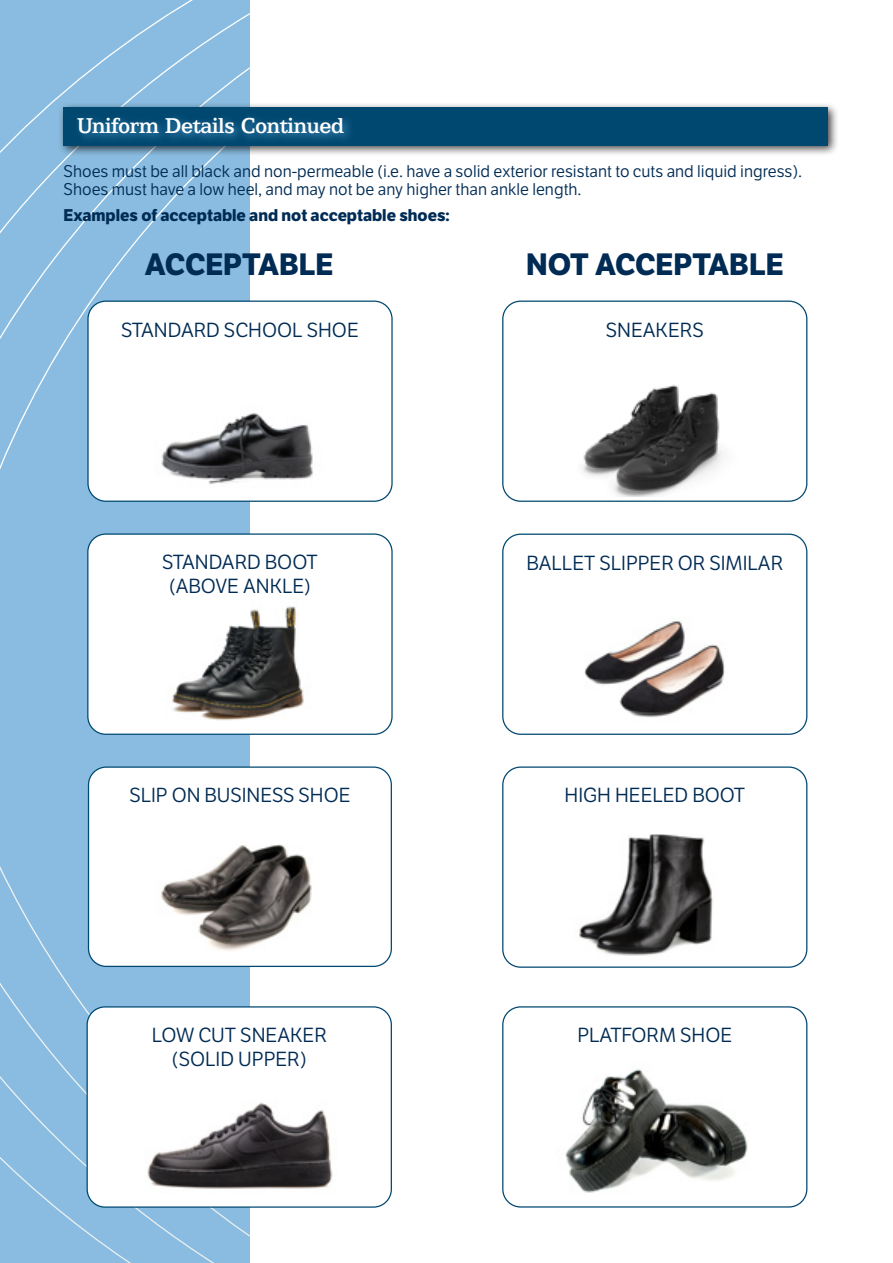
<style>
.page{position:relative;width:893px;height:1263px;background:#fff}
.page>*{position:absolute;margin:0;border:0;box-sizing:border-box;transform-origin:0 0}
.t1{font:700 30px "LFT Etica";color:#002b54}
.t2{font:500 21px "Egyptian 505 SBOP";letter-spacing:-.02em;color:#fff}
.t3{font:19.8px/23.9px "LFT Etica";color:#002b54;text-align:center}
.t4{font:16.5px/18px "LFT Etica";color:#002b54}
.t5{font:700 16.5px "LFT Etica";color:#002b54}
</style>
<div class="page">
<div style="left:0;top:0;width:250px;height:1263px;background:#89bce0"></div>
<svg style="left:0;top:250px;width:250px;height:111px"></svg>
<svg style="left:0;top:13px;width:250px;height:237px"></svg>
<svg style="left:0;top:0;width:215px;height:167px"></svg>
<svg style="left:0;top:838px;width:96px;height:125px"></svg>
<svg style="left:0;top:963px;width:250px;height:274px"></svg>
<svg style="left:0;top:1060px;width:235px;height:203px"></svg>
<svg style="left:0;top:1144px;width:150px;height:119px"></svg>
<div style="left:59px;top:102px;width:780px;height:54px;background:#000;opacity:.75"></div>
<div style="left:64px;top:107px;width:764px;height:38px;background:#004870"></div>
<div style="left:74px;top:113px;width:282px;height:30px;background:#56a0d3;opacity:.75"></div>
<div style="left:88px;top:301px;width:304px;height:200px;background:#fff;border-radius:18px"></div>
<div style="left:87px;top:301px;width:306px;height:201px;border:1px solid #004870;border-radius:18px"></div>
<img style="left:161px;top:413px;width:152px;height:72px">
<div style="left:88px;top:534px;width:304px;height:200px;background:#fff;border-radius:18px"></div>
<div style="left:87px;top:533px;width:306px;height:202px;border:1px solid #004870;border-radius:18px"></div>
<img style="left:172px;top:606px;width:132px;height:115px">
<div style="left:89px;top:767px;width:302px;height:199px;background:#fff;border-radius:18px"></div>
<div style="left:88px;top:766px;width:304px;height:201px;border:1px solid #004870;border-radius:18px"></div>
<img style="left:160px;top:844px;width:152px;height:107px">
<div style="left:87px;top:1007px;width:304px;height:200px;background:#fff;border-radius:18px"></div>
<div style="left:87px;top:1006px;width:305px;height:202px;border:1px solid #004870;border-radius:18px"></div>
<img style="left:147px;top:1102px;width:186px;height:87px">
<div style="left:502px;top:301px;width:305px;height:201px;border:1px solid #004870;border-radius:18px"></div>
<img style="left:581px;top:385px;width:144px;height:111px">
<div style="left:502px;top:534px;width:305px;height:201px;border:1px solid #004870;border-radius:18px"></div>
<img style="left:584px;top:621px;width:141px;height:97px">
<div style="left:502px;top:766px;width:305px;height:202px;border:1px solid #004870;border-radius:18px"></div>
<img style="left:579px;top:834px;width:134px;height:122px">
<div style="left:502px;top:1006px;width:305px;height:201px;border:1px solid #004870;border-radius:18px"></div>
<img style="left:565px;top:1069px;width:183px;height:124px">
<p class="t2" style="left:77px;top:114px;width:269px">Uniform Details Continued</p>
<p class="t4" style="left:64px;top:162px;width:740px">Shoes must be all black and non-permeable (i.e. have a solid exterior resistant to cuts and liquid ingress).<br>Shoes must have a low heel, and may not be any higher than ankle length.</p>
<p class="t5" style="left:64px;top:205px;width:388px">Examples of acceptable and not acceptable shoes:</p>
<h1 class="t1" style="left:145px;top:246px;width:190px">ACCEPTABLE</h1>
<h1 class="t1" style="left:526px;top:246px;width:259px">NOT ACCEPTABLE</h1>
<p class="t3" style="left:121px;top:318px;width:239px">STANDARD SCHOOL SHOE</p>
<p class="t3" style="left:606px;top:318px;width:99px">SNEAKERS</p>
<p class="t3" style="left:162px;top:551px;width:157px">STANDARD BOOT (ABOVE ANKLE)</p>
<p class="t3" style="left:526px;top:551px;width:258px">BALLET SLIPPER OR SIMILAR</p>
<p class="t3" style="left:129px;top:784px;width:222px">SLIP ON BUSINESS SHOE</p>
<p class="t3" style="left:565px;top:784px;width:182px">HIGH HEELED BOOT</p>
<p class="t3" style="left:152px;top:1024px;width:177px">LOW CUT SNEAKER (SOLID UPPER)</p>
<p class="t3" style="left:577px;top:1024px;width:156px">PLATFORM SHOE</p>
</div>
